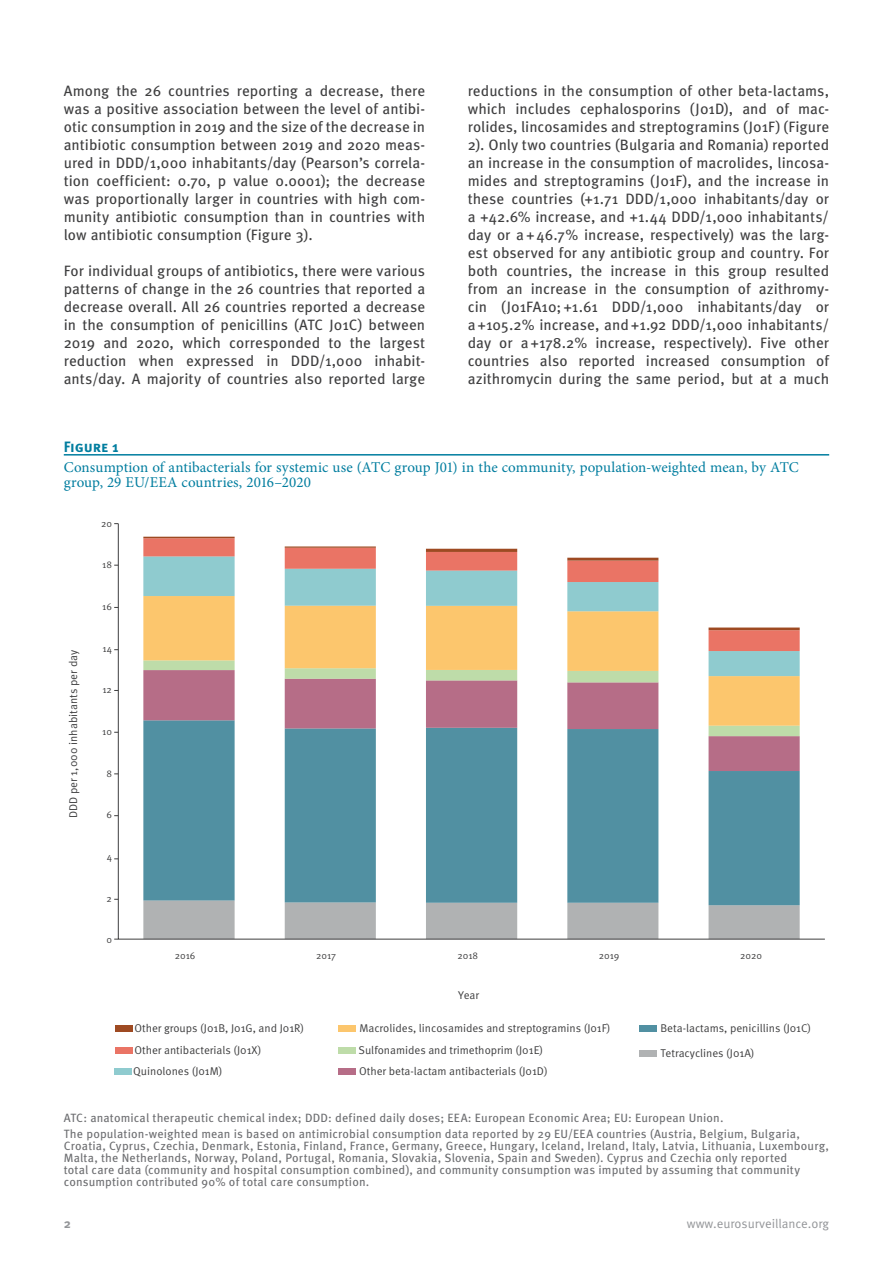
<style>
.page{position:relative;width:893px;height:1263px;background:#fff}
.page>*{position:absolute;margin:0;border:0;box-sizing:border-box;transform-origin:0 0}
.t1{font:15px/18px "Meta Pro";color:#3e3e3f;text-align:justify}
.t2{font:15px/15px "Minion Pro";color:#007d9f}
.t3{font:700 15px "Meta Pro";letter-spacing:-.005em;color:#007d9f}
.t4{font:12.75px "Meta Pro";color:#939598}
.t5{font:700 12.75px "Meta Pro";color:#939598}
.t6{font:12px/12px "Meta Pro";letter-spacing:.01em;color:#6c6d70}
.t7{font:11.25px/21.3px "Meta Pro";color:#3e3e3f}
.t8{font:9.75px "Meta Pro";color:#3e3e3f}
</style>
<div class="page">
<hr style="left:64px;top:454px;width:765px;height:1px;background:#007d9f">
<svg style="left:118px;top:523px;width:707px;height:417px"></svg>
<div style="left:115px;top:1026px;width:17px;height:6px;background:#9e4a22"></div>
<div style="left:115px;top:1047px;width:17px;height:6px;background:#ea7465"></div>
<div style="left:114px;top:1068px;width:17px;height:6px;background:#8fcbcf"></div>
<div style="left:338px;top:1025px;width:17px;height:6px;background:#fcc66d"></div>
<div style="left:338px;top:1047px;width:17px;height:6px;background:#bedca9"></div>
<div style="left:338px;top:1068px;width:17px;height:6px;background:#b66d87"></div>
<div style="left:640px;top:1025px;width:17px;height:6px;background:#5190a2"></div>
<div style="left:640px;top:1050px;width:17px;height:6px;background:#b0b2b3"></div>
<p class="t1" style="left:64px;top:82px;width:363px">Among the 26 countries reporting a decrease, there was a positive association between the level of antibi&shy;otic consumption in 2019 and the size of the decrease in antibiotic consumption between 2019 and 2020 meas&shy;ured in DDD/1,000 inhabitants/day (Pearson’s correla&shy;tion coefficient: 0.70, p value 0.0001); the decrease was proportionally larger in countries with high com&shy;munity antibiotic consumption than in countries with low antibiotic consumption (Figure 3).</p>
<p class="t1" style="left:64px;top:262px;width:363px">For individual groups of antibiotics, there were various patterns of change in the 26 countries that reported a decrease overall. All 26 countries reported a decrease in the consumption of penicillins (ATC J01C) between 2019 and 2020, which corresponded to the largest reduction when expressed in DDD/1,000 inhabit&shy;ants/day. A majority of countries also reported large</p>
<p class="t1" style="left:468px;top:82px;width:363px">reductions in the consumption of other beta-lactams, which includes cephalosporins (J01D), and of mac&shy;rolides, lincosamides and streptogramins (J01F) (Figure 2). Only two countries (Bulgaria and Romania) reported an increase in the consumption of macrolides, lincosa&shy;mides and streptogramins (J01F), and the increase in these countries (+1.71 DDD/1,000 inhabitants/day or a +42.6% increase, and +1.44 DDD/1,000 inhabitants/ day or a+46.7% increase, respectively) was the larg&shy;est observed for any antibiotic group and country. For both countries, the increase in this group resulted from an increase in the consumption of azithromy&shy;cin (J01FA10;+1.61 DDD/1,000 inhabitants/day or a+105.2% increase, and+1.92 DDD/1,000 inhabitants/ day or a+178.2% increase, respectively). Five other countries also reported increased consumption of azithromycin during the same period, but at a much</p>
<p class="t3" style="left:64px;top:437px;width:57px">Figure 1</p>
<p class="t2" style="left:64px;top:460px;width:737px">Consumption of antibacterials for systemic use (ATC group J01) in the community, population-weighted mean, by ATC group, 29 EU/EEA countries, 2016–2020</p>
<p class="t8" style="left:101px;top:517px;width:13px">20</p>
<p class="t8" style="left:102px;top:559px;width:11px">18</p>
<p class="t7" style="left:63px;top:818px;width:170px;rotate:-90deg">DDD per 1,000 inhabitants per day</p>
<p class="t8" style="left:102px;top:600px;width:11px">16</p>
<p class="t8" style="left:102px;top:642px;width:11px">14</p>
<p class="t8" style="left:102px;top:684px;width:11px">12</p>
<p class="t8" style="left:102px;top:725px;width:11px">10</p>
<p class="t8" style="left:106px;top:767px;width:7px">8</p>
<p class="t8" style="left:106px;top:809px;width:7px">6</p>
<p class="t8" style="left:107px;top:850px;width:7px">4</p>
<p class="t8" style="left:107px;top:892px;width:7px">2</p>
<p class="t8" style="left:106px;top:933px;width:7px">0</p>
<p class="t8" style="left:175px;top:949px;width:22px">2016</p>
<p class="t8" style="left:316px;top:949px;width:22px">2017</p>
<p class="t8" style="left:457px;top:949px;width:22px">2018</p>
<p class="t8" style="left:599px;top:949px;width:22px">2019</p>
<p class="t8" style="left:740px;top:949px;width:24px">2020</p>
<p class="t7" style="left:458px;top:984px;width:23px">Year</p>
<p class="t7" style="left:133px;top:1018px;width:173px">Other groups (J01B, J01G, and J01R)<br>Other antibacterials (J01X)<br>Quinolones (J01M)</p>
<p class="t7" style="left:359px;top:1017px;width:254px;line-height:22.2px">Macrolides, lincosamides and streptogramins (J01F)<br>Sulfonamides and trimethoprim (J01E)</p>
<p class="t7" style="left:660px;top:1017px;width:153px">Beta-lactams, penicillins (J01C)</p>
<p class="t7" style="left:660px;top:1042px;width:96px">Tetracyclines (J01A)</p>
<p class="t7" style="left:359px;top:1060px;width:190px">Other beta-lactam antibacterials (J01D)</p>
<p class="t6" style="left:64px;top:1110px;width:738px;line-height:16.2px">ATC: anatomical therapeutic chemical index; DDD: defined daily doses; EEA: European Economic Area; EU: European Union.<br>The population-weighted mean is based on antimicrobial consumption data reported by 29 EU/EEA countries (Austria, Belgium, Bulgaria,</p>
<p class="t6" style="left:64px;top:1140px;width:767px">Croatia, Cyprus, Czechia, Denmark, Estonia, Finland, France, Germany, Greece, Hungary, Iceland, Ireland, Italy, Latvia, Lithuania, Luxembourg, Malta, the Netherlands, Norway, Poland, Portugal, Romania, Slovakia, Slovenia, Spain and Sweden). Cyprus and Czechia only reported<br>total care data (community and hospital consumption combined), and community consumption was imputed by assuming that community consumption contributed 90% of total care consumption.</p>
<p class="t5" style="left:64px;top:1215px;width:9px">2</p>
<p class="t4" style="left:687px;top:1215px;width:144px">www.eurosurveillance.org</p>
</div>
